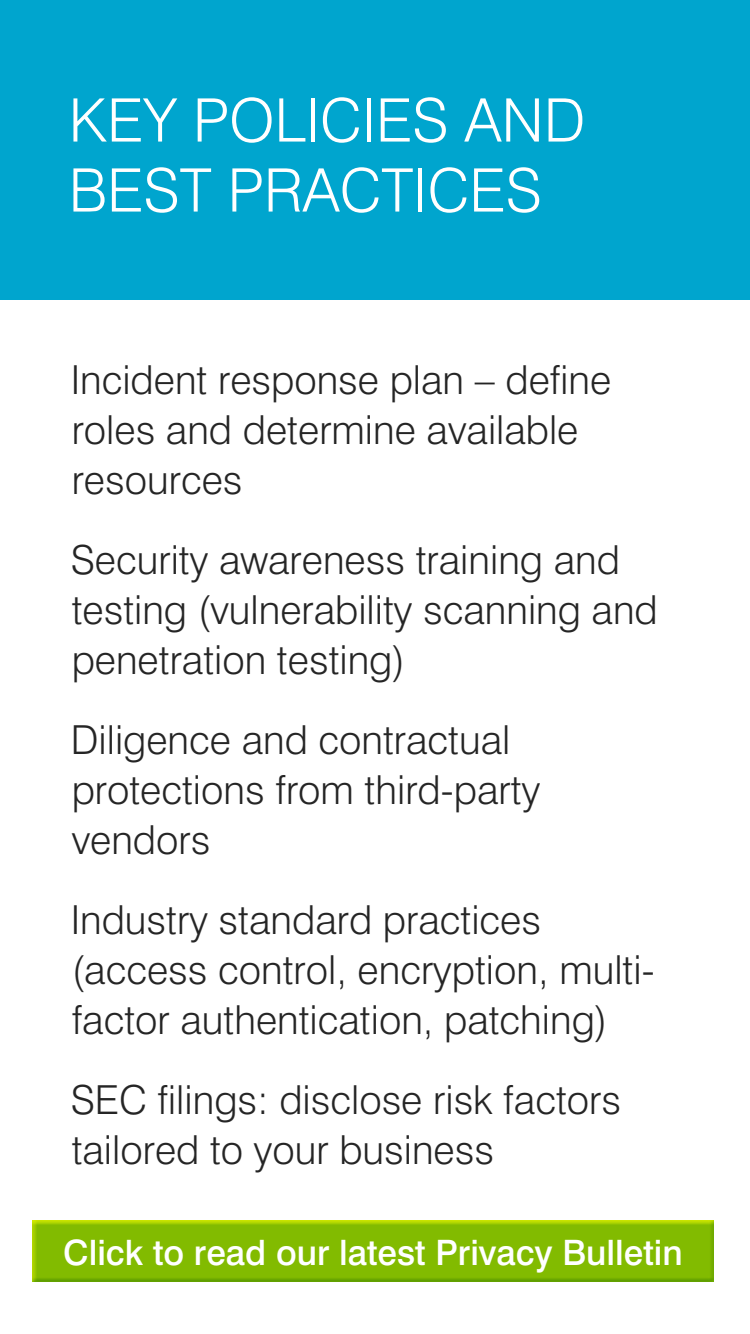
<style>
.page{position:relative;width:750px;height:1334px;background:#fff}
.page>*{position:absolute;margin:0;border:0;box-sizing:border-box;transform-origin:0 0}
.Section{font:300 60px/70px "Swiss 721 BT";color:#fff}
.Text{font:300 40px/50px "Swiss 721 BT";color:#252525}
.t1{font:500 35px "Swiss 721 BT";color:#fff}
</style>
<div class="page">
<div style="left:0;top:0;width:750px;height:299px;background:#00a5ce"></div>
<div style="left:28px;top:1217px;width:691px;height:70px;background:#82bb00;opacity:.75"></div>
<p class="Section" style="left:69px;top:85px;width:518px">KEY POLICIES AND<br>BEST PRACTICES</p>
<p class="Text" style="left:71px;top:354px;width:542px">Incident response plan – define roles and determine available resources</p>
<p class="Text" style="left:71px;top:534px;width:589px">Security awareness training and testing (vulnerability scanning and penetration testing)</p>
<p class="Text" style="left:71px;top:714px;width:471px">Diligence and contractual protections from third-party vendors</p>
<p class="Text" style="left:71px;top:894px;width:586px">Industry standard practices (access control, encryption, multi&shy;factor authentication, patching)</p>
<p class="Text" style="left:71px;top:1074px;width:552px">SEC filings: disclose risk factors tailored to your business</p>
<p class="t1" style="left:63px;top:1231px;width:621px">Click to read our latest Privacy Bulletin</p>
</div>
